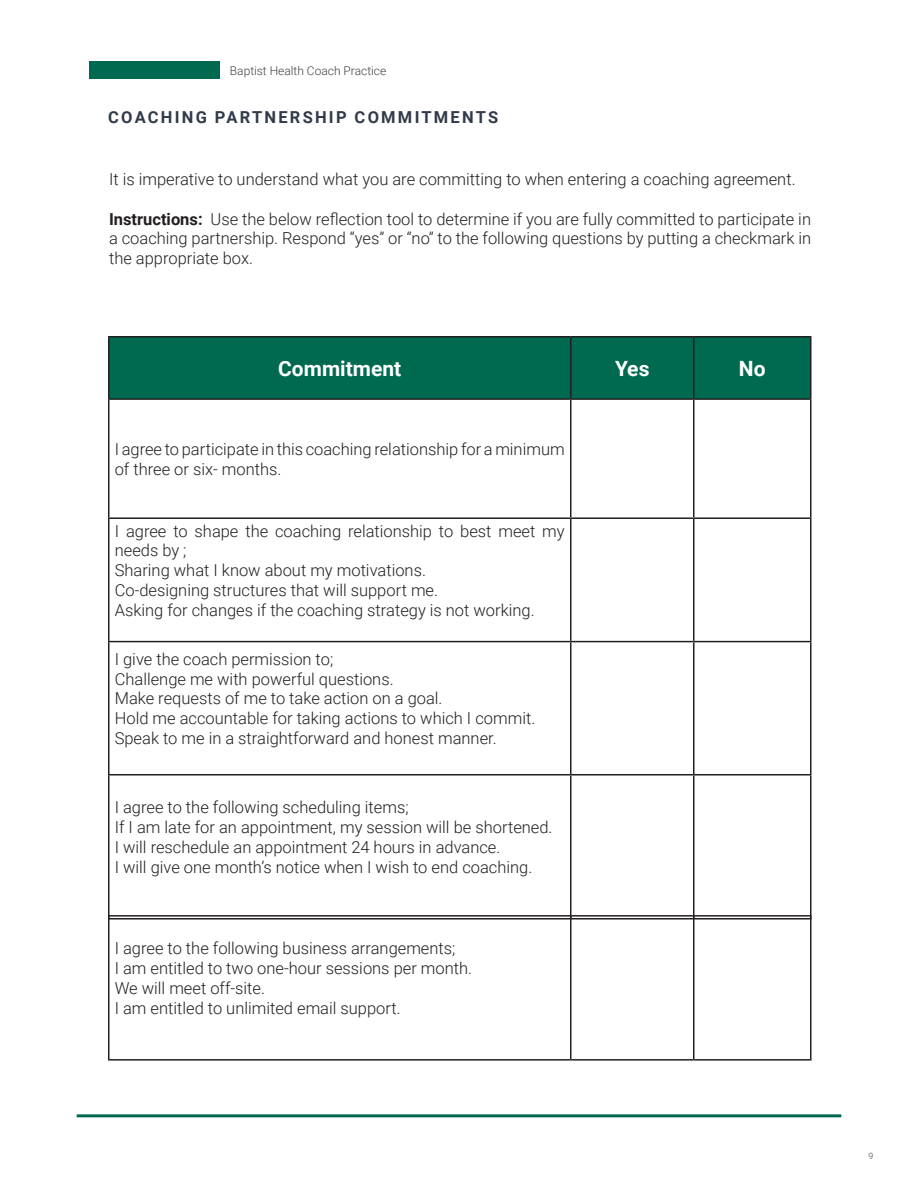
<style>
.page{position:relative;width:918px;height:1188px;background:#fff}
.page>*{position:absolute;margin:0;border:0;box-sizing:border-box;transform-origin:0 0}
.t1{font:700 21px "Roboto";color:#fff}
.Body_Text{font:300 16.5px/19.8px "Roboto";color:#231f20}
.Header_-_Align_Left{font:700 16.5px "Roboto";letter-spacing:.135em;color:#313a4a}
.t2{font:300 12px "Roboto";color:#414042}
.t3{font:300 8.7px "Roboto";color:#414042}
.s1{font-weight:700}
</style>
<div class="page">
<hr style="left:77px;top:1114px;width:764px;height:3px;background:#006a51">
<div style="left:90px;top:61px;width:130px;height:18px;background:#006a51"></div>
<div style="left:110px;top:338px;width:700px;height:60px;background:#006a51"></div>
<hr style="left:108px;top:336px;width:463px;height:2px;background:#231f20">
<hr style="left:108px;top:338px;width:2px;height:60px;background:#231f20">
<hr style="left:571px;top:336px;width:123px;height:2px;background:#231f20">
<hr style="left:570px;top:338px;width:2px;height:60px;background:#231f20">
<hr style="left:694px;top:336px;width:118px;height:2px;background:#231f20">
<hr style="left:693px;top:338px;width:1px;height:60px;background:#231f20">
<hr style="left:810px;top:338px;width:2px;height:60px;background:#231f20">
<hr style="left:108px;top:398px;width:463px;height:2px;background:#231f20">
<hr style="left:108px;top:400px;width:2px;height:117px;background:#231f20">
<hr style="left:571px;top:398px;width:123px;height:2px;background:#231f20">
<hr style="left:570px;top:400px;width:2px;height:117px;background:#231f20">
<hr style="left:694px;top:398px;width:118px;height:2px;background:#231f20">
<hr style="left:693px;top:400px;width:1px;height:117px;background:#231f20">
<hr style="left:810px;top:400px;width:2px;height:117px;background:#231f20">
<hr style="left:108px;top:517px;width:463px;height:2px;background:#231f20">
<hr style="left:108px;top:519px;width:2px;height:122px;background:#231f20">
<hr style="left:571px;top:517px;width:123px;height:2px;background:#231f20">
<hr style="left:570px;top:519px;width:2px;height:122px;background:#231f20">
<hr style="left:694px;top:517px;width:118px;height:2px;background:#231f20">
<hr style="left:693px;top:519px;width:1px;height:122px;background:#231f20">
<hr style="left:810px;top:519px;width:2px;height:122px;background:#231f20">
<hr style="left:108px;top:641px;width:463px;height:1px;background:#231f20">
<hr style="left:108px;top:642px;width:2px;height:132px;background:#231f20">
<hr style="left:571px;top:641px;width:123px;height:1px;background:#231f20">
<hr style="left:570px;top:642px;width:2px;height:132px;background:#231f20">
<hr style="left:694px;top:641px;width:118px;height:1px;background:#231f20">
<hr style="left:693px;top:642px;width:1px;height:132px;background:#231f20">
<hr style="left:810px;top:642px;width:2px;height:132px;background:#231f20">
<hr style="left:108px;top:774px;width:463px;height:2px;background:#231f20">
<hr style="left:108px;top:776px;width:2px;height:142px;background:#231f20">
<hr style="left:571px;top:774px;width:123px;height:2px;background:#231f20">
<hr style="left:570px;top:776px;width:2px;height:142px;background:#231f20">
<hr style="left:694px;top:774px;width:118px;height:2px;background:#231f20">
<hr style="left:693px;top:776px;width:1px;height:142px;background:#231f20">
<hr style="left:810px;top:776px;width:2px;height:142px;background:#231f20">
<hr style="left:108px;top:918px;width:463px;height:2px;background:#231f20">
<hr style="left:571px;top:918px;width:123px;height:2px;background:#231f20">
<hr style="left:694px;top:918px;width:118px;height:2px;background:#231f20">
<hr style="left:108px;top:915px;width:463px;height:2px;background:#231f20">
<hr style="left:108px;top:917px;width:2px;height:142px;background:#231f20">
<hr style="left:571px;top:915px;width:123px;height:2px;background:#231f20">
<hr style="left:570px;top:917px;width:2px;height:142px;background:#231f20">
<hr style="left:694px;top:915px;width:118px;height:2px;background:#231f20">
<hr style="left:693px;top:917px;width:1px;height:142px;background:#231f20">
<hr style="left:810px;top:917px;width:2px;height:142px;background:#231f20">
<hr style="left:108px;top:1059px;width:463px;height:2px;background:#231f20">
<hr style="left:571px;top:1059px;width:123px;height:2px;background:#231f20">
<hr style="left:694px;top:1059px;width:118px;height:2px;background:#231f20">
<p class="t2" style="left:230px;top:62px;width:158px">Baptist Health Coach Practice</p>
<p class="Header_-_Align_Left" style="left:108px;top:105px;width:391px">COACHING PARTNERSHIP COMMITMENTS</p>
<p class="Body_Text" style="left:109px;top:169px;width:688px">It is imperative to understand what you are committing to when entering a coaching agreement.</p>
<p class="Body_Text" style="left:109px;top:208px;width:704px;text-align:justify"><span class="s1">Instructions:</span> Use the below reflection tool to determine if you are fully committed to participate in a coaching partnership. Respond “yes” or “no” to the following questions by putting a checkmark in the appropriate box.</p>
<p class="t1" style="left:278px;top:354px;width:125px">Commitment</p>
<p class="t1" style="left:615px;top:354px;width:36px">Yes</p>
<p class="t1" style="left:739px;top:354px;width:28px">No</p>
<p class="Body_Text" style="left:115px;top:439px;width:451px">I agree to participate in this coaching relationship for a minimum of three or six- months.</p>
<p class="Body_Text" style="left:115px;top:520px;width:451px">I agree to shape the coaching relationship to best meet my needs by ;</p>
<p class="Body_Text" style="left:115px;top:560px;width:313px">Sharing what I know about my motivations.</p>
<p class="Body_Text" style="left:115px;top:580px;width:325px">Co-designing structures that will support me.</p>
<p class="Body_Text" style="left:115px;top:599px;width:421px">Asking for changes if the coaching strategy is not working.</p>
<p class="Body_Text" style="left:115px;top:648px;width:220px">I give the coach permission to;</p>
<p class="Body_Text" style="left:115px;top:668px;width:280px">Challenge me with powerful questions.</p>
<p class="Body_Text" style="left:115px;top:688px;width:329px">Make requests of me to take action on a goal.</p>
<p class="Body_Text" style="left:115px;top:708px;width:422px">Hold me accountable for taking actions to which I commit.</p>
<p class="Body_Text" style="left:115px;top:728px;width:383px">Speak to me in a straightforward and honest manner.</p>
<p class="Body_Text" style="left:115px;top:797px;width:295px">I agree to the following scheduling items;</p>
<p class="Body_Text" style="left:115px;top:817px;width:439px">If I am late for an appointment, my session will be shortened.</p>
<p class="Body_Text" style="left:115px;top:837px;width:387px">I will reschedule an appointment 24 hours in advance.</p>
<p class="Body_Text" style="left:115px;top:856px;width:419px">I will give one month’s notice when I wish to end coaching.</p>
<p class="Body_Text" style="left:115px;top:938px;width:342px">I agree to the following business arrangements;</p>
<p class="Body_Text" style="left:115px;top:958px;width:359px">I am entitled to two one-hour sessions per month.</p>
<p class="Body_Text" style="left:115px;top:978px;width:152px">We will meet off-site.</p>
<p class="Body_Text" style="left:115px;top:997px;width:287px">I am entitled to unlimited email support.</p>
<p class="t3" style="left:868px;top:1150px;width:6px">9</p>
</div>
